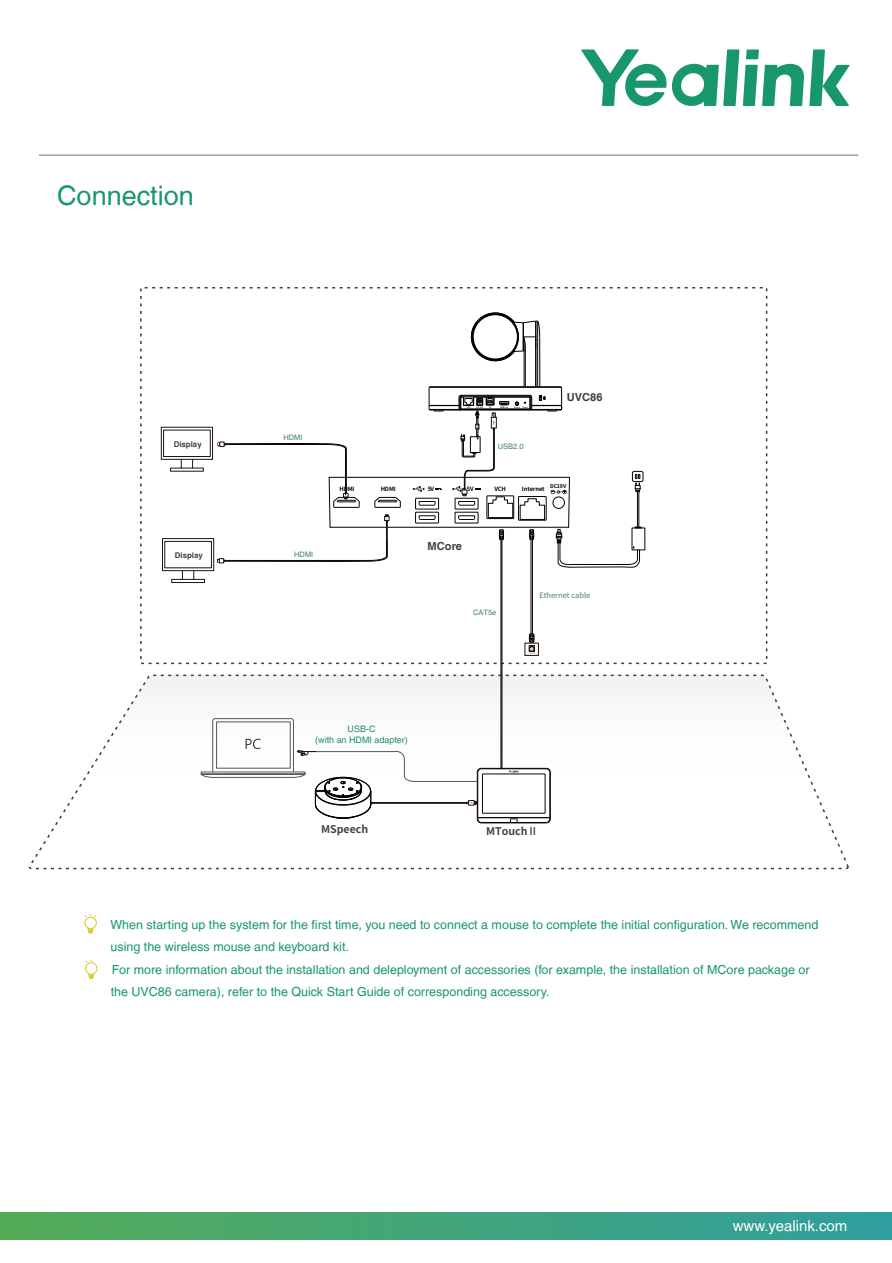
<style>
.page{position:relative;width:892px;height:1263px;background:#fff}
.page>*{position:absolute;margin:0;border:0;box-sizing:border-box;transform-origin:0 0}
.t1{font:27px "Helvetica LT";color:#17976b}
.t2{font:15px "Helvetica LT";color:#fff}
.t3{font:12.45px/22px "Helvetica LT";color:#17976b}
.t4{font:700 11.1px "Helvetica LT";color:#424142}
.t5{font:700 10.65px "Source Han Sans CN";color:#404143}
.t6{font:9px/10.8px "Helvetica LT";color:#1a9068;text-align:center}
.t7{font:700 7.8px "Helvetica LT";color:#414345}
.t8{font:7.5px "Helvetica LT";color:#448270}
.t9{font:7.5px "Source Han Sans CN";color:#448270}
.t10{font:700 5.85px "Source Han Sans CN";letter-spacing:-.02em;color:#070002}
.t11{font:700 5.25px "Source Han Sans CN";letter-spacing:-.025em;color:#070002}
.s1{font-weight:500}
</style>
<div class="page">
<hr style="left:39px;top:155px;width:819px;height:1px;background:#717071">
<div style="left:0;top:1212px;width:892px;height:27px;background:linear-gradient(to right,#55ac57,#2f9e9e)"></div>
<div style="left:85px;top:917px;width:12px;height:12px;border:1px solid #dbc720;border-radius:50%"></div>
<svg style="left:85px;top:914px;width:11px;height:3px"></svg>
<svg style="left:87px;top:927px;width:7px;height:7px"></svg>
<div style="left:85px;top:962px;width:12px;height:12px;border:1px solid #dbc720;border-radius:50%"></div>
<svg style="left:85px;top:960px;width:7px;height:3px"></svg>
<svg style="left:88px;top:972px;width:7px;height:8px"></svg>
<svg style="left:28px;top:674px;width:821px;height:196px"></svg>
<div style="left:632px;top:471px;width:11px;height:11px;border:1px solid #0a0204;border-radius:2px"></div>
<div style="left:632px;top:528px;width:13px;height:22px;border:1px solid #0a0204"></div>
<div style="left:161px;top:427px;width:52px;height:33px;border:1px solid #1f1310"></div>
<div style="left:163px;top:430px;width:48px;height:27px;border:1px solid #1f1310"></div>
<div style="left:162px;top:538px;width:52px;height:33px;border:1px solid #1f1310"></div>
<div style="left:164px;top:541px;width:48px;height:27px;border:1px solid #1f1310"></div>
<div style="left:171px;top:579px;width:34px;height:4px;border:1px solid #1f1310"></div>
<div style="left:501px;top:540px;width:1px;height:229px;border:1px solid #1f1310"></div>
<hr style="left:550px;top:772px;width:1px;height:47px;background:#0a0204">
<svg style="left:546px;top:768px;width:4px;height:4px"></svg>
<hr style="left:482px;top:774px;width:1px;height:39px;background:#0a0204">
<hr style="left:478px;top:817px;width:72px;height:1px;background:#0a0204">
<hr style="left:482px;top:813px;width:63px;height:1px;background:#0a0204">
<hr style="left:482px;top:774px;width:63px;height:1px;background:#0a0204">
<hr style="left:545px;top:774px;width:1px;height:39px;background:#0a0204">
<svg style="left:510px;top:817px;width:41px;height:6px"></svg>
<hr style="left:481px;top:822px;width:65px;height:1px;background:#0a0204">
<hr style="left:481px;top:768px;width:65px;height:1px;background:#0a0204">
<svg style="left:509px;top:770px;width:10px;height:2px"></svg>
<hr style="left:531px;top:538px;width:1px;height:96px;background:#0a0204">
<hr style="left:532px;top:538px;width:1px;height:96px;background:#0a0204">
<svg style="left:525px;top:643px;width:14px;height:12px"></svg>
<svg style="left:529px;top:633px;width:7px;height:21px"></svg>
<svg style="left:200px;top:718px;width:282px;height:105px"></svg>
<svg style="left:217px;top:312px;width:424px;height:256px"></svg>
<svg style="left:581px;top:49px;width:269px;height:57px"></svg>
<h1 class="t1" style="left:57px;top:180px;width:138px">Connection</h1>
<p class="t7" style="left:174px;top:439px;width:30px">Display</p>
<p class="t7" style="left:175px;top:551px;width:30px">Display</p>
<p class="t8" style="left:283px;top:433px;width:21px">HDMI</p>
<p class="t8" style="left:294px;top:550px;width:21px">HDMI</p>
<p class="t8" style="left:498px;top:441px;width:27px">USB2.0</p>
<p class="t4" style="left:567px;top:390px;width:37px">UVC86</p>
<p class="t11" style="left:550px;top:483px;width:17px">DC19V</p>
<p class="t10" style="left:339px;top:486px;width:16px">HDMI</p>
<p class="t10" style="left:381px;top:486px;width:16px">HDMI</p>
<p class="t10" style="left:428px;top:486px;width:8px">5V</p>
<p class="t10" style="left:494px;top:486px;width:13px">VCH</p>
<p class="t10" style="left:522px;top:486px;width:24px">Internet</p>
<p class="t10" style="left:467px;top:486px;width:9px">5V</p>
<p class="t4" style="left:428px;top:539px;width:36px">MCore</p>
<p class="t8" style="left:473px;top:608px;width:25px">CAT5e</p>
<p class="t9" style="left:539px;top:591px;width:53px">Ethernet cable</p>
<p class="t6" style="left:315px;top:724px;width:94px">USB-C<br>(with an HDMI adapter)</p>
<p class="t5" style="left:321px;top:822px;width:49px">MSpeech</p>
<p class="t5" style="left:486px;top:825px;width:54px">MTouch<span class="s1">Ⅱ</span></p>
<p class="t3" style="left:111px;top:914px;width:709px;line-height:21.6px">When starting up the system for the first time, you need to connect a mouse to complete the initial configuration. We recommend using the wireless mouse and keyboard kit.</p>
<p class="t3" style="left:111px;top:959px;width:700px">For more information about the installation and deleployment of accessories (for example, the installation of MCore package or the UVC86 camera), refer to the Quick Start Guide of corresponding accessory.</p>
<p class="t2" style="left:733px;top:1217px;width:116px">www.yealink.com</p>
</div>
